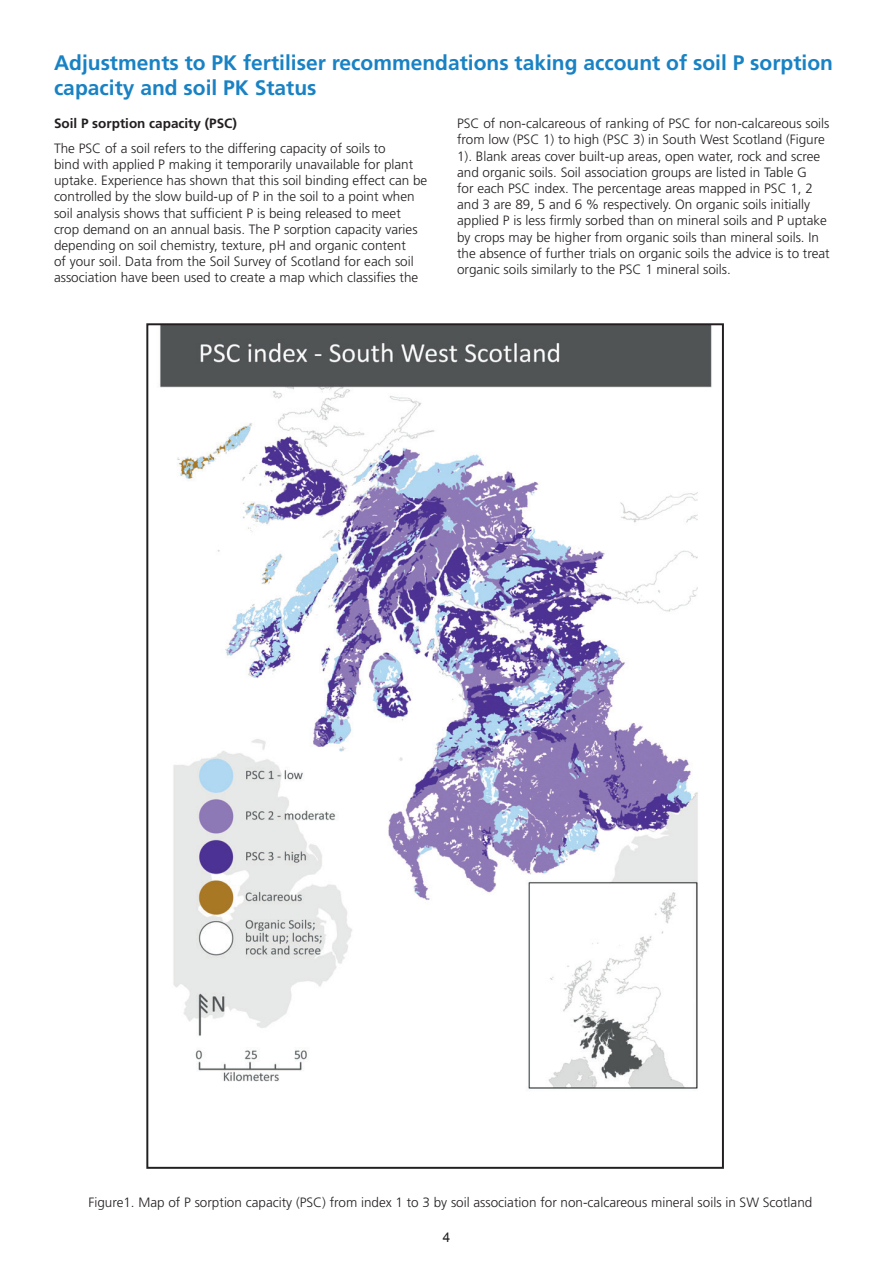
<style>
.page{position:relative;width:893px;height:1263px;background:#fff}
.page>*{position:absolute;margin:0;border:0;box-sizing:border-box;transform-origin:0 0}
.t1{font:700 21px/25.2px "Frutiger LT Std";color:#1982c4}
.t2{font:300 13.5px/16.2px "Frutiger LT Std";color:#231f20}
.t3{font:700 13.5px "Frutiger LT Std";color:#231f20}
.t4{font:13.5px "Arial";color:#231f20}
</style>
<div class="page">
<img style="left:159px;top:326px;width:553px;height:763px">
<h1 class="t1" style="left:54px;top:50px;width:781px">Adjustments to PK fertiliser recommendations taking account of soil P sorption capacity and soil PK Status</h1>
<p class="t3" style="left:54px;top:115px;width:185px">Soil P sorption capacity (PSC)</p>
<p class="t2" style="left:54px;top:140px;width:375px">The PSC of a soil refers to the differing capacity of soils to<br>bind with applied P making it temporarily unavailable for plant uptake. Experience has shown that this soil binding effect can be controlled by the slow build-up of P in the soil to a point when soil analysis shows that sufficient P is being released to meet crop demand on an annual basis. The P sorption capacity varies depending on soil chemistry, texture, pH and organic content<br>of your soil. Data from the Soil Survey of Scotland for each soil association have been used to create a map which classifies the</p>
<p class="t2" style="left:457px;top:116px;width:374px">PSC of non-calcareous of ranking of PSC for non-calcareous soils from low (PSC 1) to high (PSC 3) in South West Scotland (Figure 1). Blank areas cover built-up areas, open water, rock and scree and organic soils. Soil association groups are listed in Table G<br>for each PSC index. The percentage areas mapped in PSC 1, 2 and 3 are 89, 5 and 6 % respectively. On organic soils initially applied P is less firmly sorbed than on mineral soils and P uptake by crops may be higher from organic soils than mineral soils. In the absence of further trials on organic soils the advice is to treat organic soils similarly to the PSC 1 mineral soils.</p>
<p class="t2" style="left:88px;top:1194px;width:725px">Figure1. Map of P sorption capacity (PSC) from index 1 to 3 by soil association for non-calcareous mineral soils in SW Scotland</p>
<p class="t4" style="left:443px;top:1229px;width:9px">4</p>
</div>
